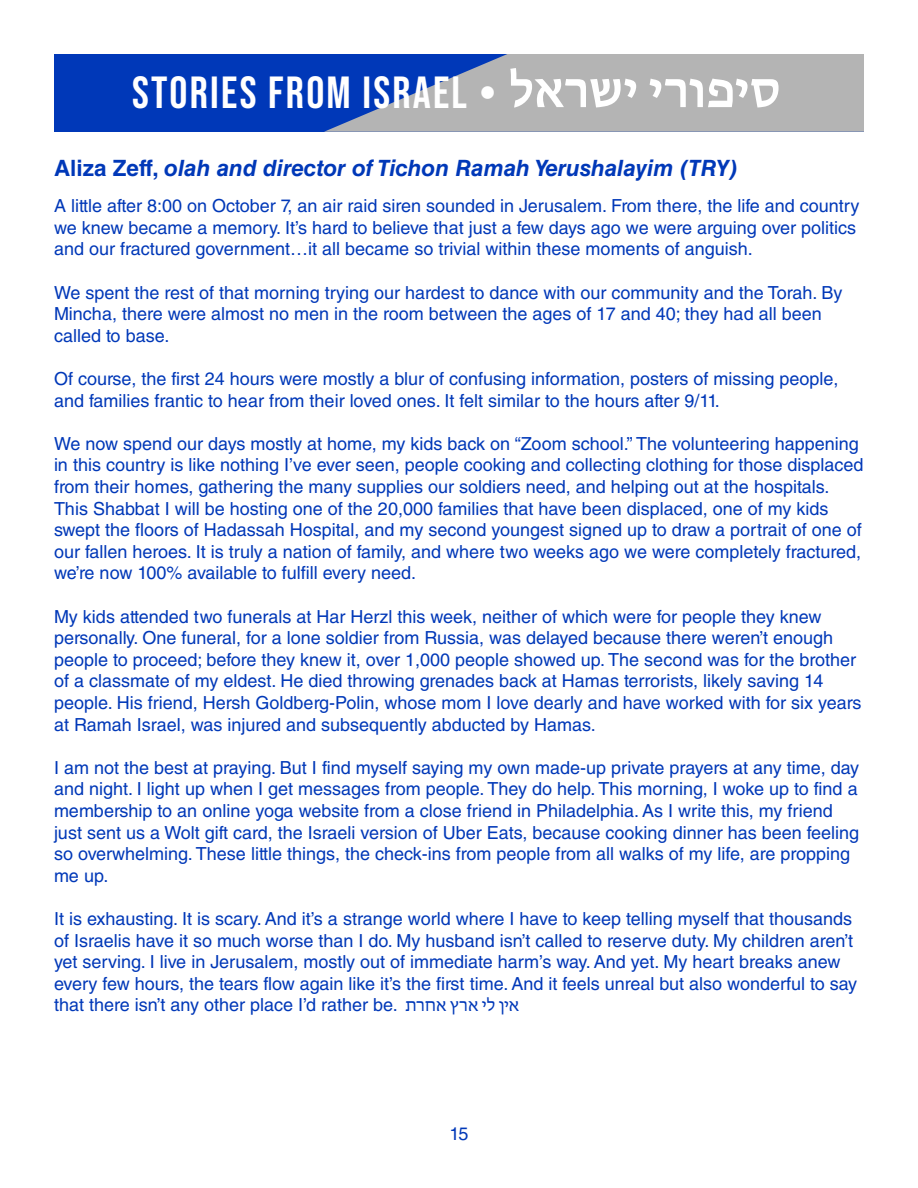
<style>
.page{position:relative;width:918px;height:1188px;background:#fff}
.page>*{position:absolute;margin:0;border:0;box-sizing:border-box;transform-origin:0 0}
.t1{font:600 51px "Myriad Hebrew";color:#fff}
.t2{font:45px "Bebas Neue";letter-spacing:.05em;color:#fff}
.t3{font:italic 700 22.5px "Helvetica LT Std";color:#0038b8}
.t4{font:18px/21.6px "Helvetica LT Std";color:#0038b8}
.t5{font:18px "Myriad Hebrew";color:#0038b8}
.s1{font-weight:700}
.s2{font-style:normal}
.s3{font-family:"Myriad Hebrew"}
</style>
<div class="page">
<div style="left:54px;top:54px;width:810px;height:78px;background:#0038b8"></div>
<svg style="left:324px;top:54px;width:540px;height:78px"></svg>
<p class="t2" style="left:132px;top:67px;width:366px">STORIES FROM ISRAEL <span class="s1">•</span></p>
<p class="t1" style="left:510px;top:62px;width:273px">שראל י סיפורי</p>
<p class="t3" style="left:54px;top:154px;width:686px"><span class="s2">Aliza Zeff,</span> olah and director of Tichon Ramah Yerushalayim (TRY)</p>
<p class="t4" style="left:54px;top:195px;width:807px">A little after 8:00 on October 7, an air raid siren sounded in Jerusalem. From there, the life and country we knew became a memory. It’s hard to believe that just a few days ago we were arguing over politics and our fractured government…it all became so trivial within these moments of anguish.</p>
<p class="t4" style="left:54px;top:281px;width:790px">We spent the rest of that morning trying our hardest to dance with our community and the Torah. By<br>Mincha, there were almost no men in the room between the ages of 17 and 40; they had all been called to base.</p>
<p class="t4" style="left:54px;top:368px;width:786px">Of course, the first 24 hours were mostly a blur of confusing information, posters of missing people, and families frantic to hear from their loved ones. It felt similar to the hours after 9/11.</p>
<p class="t4" style="left:54px;top:433px;width:811px">We now spend our days mostly at home, my kids back on “Zoom school.” The volunteering happening in this country is like nothing I’ve ever seen, people cooking and collecting clothing for those displaced from their homes, gathering the many supplies our soldiers need, and helping out at the hospitals.<br>This Shabbat I will be hosting one of the 20,000 families that have been displaced, one of my kids swept the floors of Hadassah Hospital, and my second youngest signed up to draw a portrait of one of our fallen heroes. It is truly a nation of family, and where two weeks ago we were completely fractured, we’re now 100% available to fulfill every need.</p>
<p class="t4" style="left:54px;top:605px;width:809px">My kids attended two funerals at Har Herzl this week, neither of which were for people they knew personally. One funeral, for a lone soldier from Russia, was delayed because there weren’t enough people to proceed; before they knew it, over 1,000 people showed up. The second was for the brother of a classmate of my eldest. He died throwing grenades back at Hamas terrorists, likely saving 14 people. His friend, Hersh Goldberg-Polin, whose mom I love dearly and have worked with for six years at Ramah Israel, was injured and subsequently abducted by Hamas.</p>
<p class="t4" style="left:54px;top:757px;width:807px">I am not the best at praying. But I find myself saying my own made-up private prayers at any time, day and night. I light up when I get messages from people. They do help. This morning, I woke up to find a membership to an online yoga website from a close friend in Philadelphia. As I write this, my friend just sent us a Wolt gift card, the Israeli version of Uber Eats, because cooking dinner has been feeling so overwhelming. These little things, the check-ins from people from all walks of my life, are propping me up.</p>
<p class="t4" style="left:54px;top:908px;width:805px">It is exhausting. It is scary. And it’s a strange world where I have to keep telling myself that thousands of Israelis have it so much worse than I do. My husband isn’t called to reserve duty. My children aren’t yet serving. I live in Jerusalem, mostly out of immediate harm’s way. And yet. My heart breaks anew every few hours, the tears flow again like it’s the first time. And it feels unreal but also wonderful to say that there isn’t any other place I’d rather be. <span class="s3">אחר</span></p>
<p class="t5" style="left:406px;top:996px;width:13px">ת</p>
<p class="t5" style="left:450px;top:996px;width:20px">א רץ</p>
<p class="t5" style="left:482px;top:996px;width:38px">לי אין</p>
<p class="t4" style="left:449px;top:1123px;width:21px">15</p>
</div>
